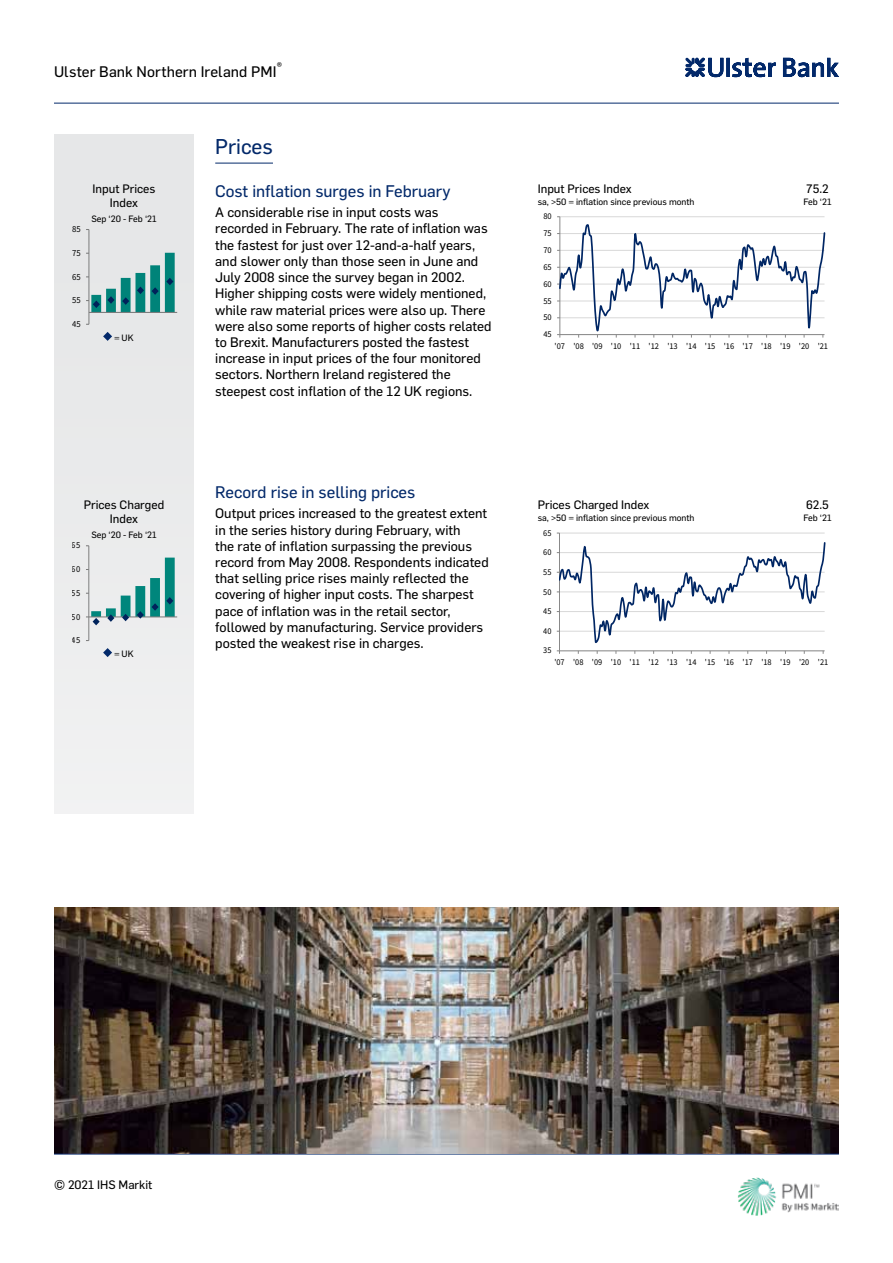
<style>
.page{position:relative;width:893px;height:1263px;background:#fff}
.page>*{position:absolute;margin:0;border:0;box-sizing:border-box;transform-origin:0 0}
.t1{font:21px "Flama Basic";color:#03296a}
.t2{font:16.5px "Flama Basic";color:#03296a}
.t3{font:15px "Flama Basic";letter-spacing:.005em;color:#000}
.t4{font:13.5px/16.2px "Flama Basic";color:#000}
.t5{font:12px/14.4px "Flama Basic";color:#000;text-align:center}
.t6{font:10.5px "Flama Basic";color:#000}
.t7{font:9.15px "Source Sans Pro";letter-spacing:.005em;color:#000;scale:.94 1}
.t8{font:9.15px "Source Sans Pro";letter-spacing:.005em;color:#000;scale:.95 1}
.t9{font:9px "Flama Basic";color:#000}
.t10{font:8.85px "Source Sans Pro";letter-spacing:-.005em;color:#000;scale:.96 1}
.t11{font:8.85px "Source Sans Pro";letter-spacing:-.005em;color:#000;scale:.94 1}
</style>
<div class="page">
<hr style="left:54px;top:103px;width:785px;height:1px;background:#03296a">
<img style="left:738px;top:1177px;width:100px;height:38px">
<hr style="left:54px;top:1154px;width:785px;height:1px;background:#03296a">
<svg style="left:685px;top:58px;width:154px;height:19px"></svg>
<div style="left:54px;top:134px;width:140px;height:680px;background:#e6e7e8"></div>
<hr style="left:215px;top:163px;width:58px;height:1px;background:#03296a">
<hr style="left:560px;top:216px;width:264px;height:1px;background:#d9d9d9">
<hr style="left:559px;top:217px;width:1px;height:118px;background:#868686">
<svg style="left:557px;top:223px;width:268px;height:115px"></svg>
<hr style="left:89px;top:230px;width:1px;height:94px;background:#868686">
<hr style="left:89px;top:312px;width:88px;height:1px;background:#868686">
<svg style="left:86px;top:253px;width:89px;height:59px"></svg>
<hr style="left:559px;top:533px;width:266px;height:1px;background:#d9d9d9">
<hr style="left:559px;top:533px;width:1px;height:118px;background:#868686">
<svg style="left:557px;top:542px;width:268px;height:112px"></svg>
<hr style="left:89px;top:546px;width:1px;height:94px;background:#868686">
<hr style="left:89px;top:617px;width:88px;height:1px;background:#868686">
<svg style="left:86px;top:558px;width:89px;height:67px"></svg>
<img style="left:54px;top:907px;width:785px;height:247px">
<svg style="left:103px;top:332px;width:9px;height:9px"></svg>
<svg style="left:103px;top:648px;width:9px;height:9px"></svg>
<p class="t6" style="left:277px;top:59px;width:7px">®</p>
<p class="t3" style="left:54px;top:61px;width:224px">Ulster Bank Northern Ireland PMI</p>
<p class="t5" style="left:93px;top:180px;width:64px">Input Prices<br>Index</p>
<p class="t7" style="left:72px;top:223px;width:11px">85</p>
<p class="t7" style="left:72px;top:247px;width:11px">75</p>
<p class="t7" style="left:72px;top:271px;width:11px">65</p>
<p class="t7" style="left:72px;top:294px;width:11px">55</p>
<p class="t7" style="left:72px;top:318px;width:11px">45</p>
<p class="t9" style="left:91px;top:212px;width:67px">Sep ‘20 - Feb ‘21</p>
<p class="t9" style="left:114px;top:331px;width:21px">= UK</p>
<p class="t5" style="left:84px;top:497px;width:82px">Prices Charged<br>Index</p>
<p class="t8" style="left:72px;top:540px;width:11px">65</p>
<p class="t8" style="left:72px;top:563px;width:11px">60</p>
<p class="t8" style="left:72px;top:587px;width:11px">55</p>
<p class="t8" style="left:72px;top:611px;width:11px">50</p>
<p class="t8" style="left:72px;top:634px;width:11px">45</p>
<p class="t9" style="left:91px;top:528px;width:67px">Sep ‘20 - Feb ‘21</p>
<p class="t9" style="left:114px;top:647px;width:21px">= UK</p>
<h1 class="t1" style="left:215px;top:132px;width:59px">Prices</h1>
<p class="t2" style="left:215px;top:179px;width:237px">Cost inflation surges in February</p>
<p class="t4" style="left:215px;top:204px;width:278px">A considerable rise in input costs was recorded in February. The rate of inflation was the fastest for just over 12-and-a-half years, and slower only than those seen in June and July 2008 since the survey began in 2002.<br>Higher shipping costs were widely mentioned, while raw material prices were also up. There were also some reports of higher costs related to Brexit. Manufacturers posted the fastest increase in input prices of the four monitored sectors. Northern Ireland registered the steepest cost inflation of the 12 UK regions.</p>
<p class="t2" style="left:215px;top:480px;width:202px">Record rise in selling prices</p>
<p class="t4" style="left:215px;top:505px;width:275px">Output prices increased to the greatest extent in the series history during February, with<br>the rate of inflation surpassing the previous record from May 2008. Respondents indicated that selling price rises mainly reflected the covering of higher input costs. The sharpest pace of inflation was in the retail sector, followed by manufacturing. Service providers posted the weakest rise in charges.</p>
<p class="t5" style="left:538px;top:180px;width:95px">Input Prices Index</p>
<p class="t9" style="left:538px;top:195px;width:158px">sa, &gt;50 = inflation since previous month</p>
<p class="t10" style="left:543px;top:211px;width:10px">80</p>
<p class="t10" style="left:543px;top:228px;width:10px">75</p>
<p class="t10" style="left:543px;top:245px;width:10px">70</p>
<p class="t10" style="left:543px;top:261px;width:10px">65</p>
<p class="t10" style="left:543px;top:278px;width:10px">60</p>
<p class="t10" style="left:543px;top:295px;width:10px">55</p>
<p class="t10" style="left:543px;top:312px;width:10px">50</p>
<p class="t10" style="left:543px;top:329px;width:10px">45</p>
<p class="t5" style="left:806px;top:180px;width:24px">75.2</p>
<p class="t9" style="left:803px;top:195px;width:30px">Feb ‘21</p>
<p class="t10" style="left:555px;top:341px;width:286px">'07 '08 '09 '10 '11 '12 '13 '14 '15 '16 '17 '18 '19 '20 '21</p>
<p class="t5" style="left:538px;top:497px;width:113px">Prices Charged Index</p>
<p class="t9" style="left:538px;top:511px;width:158px">sa, &gt;50 = inflation since previous month</p>
<p class="t11" style="left:543px;top:527px;width:10px">65</p>
<p class="t11" style="left:543px;top:547px;width:10px">60</p>
<p class="t11" style="left:543px;top:566px;width:10px">55</p>
<p class="t11" style="left:543px;top:586px;width:10px">50</p>
<p class="t11" style="left:543px;top:606px;width:10px">45</p>
<p class="t11" style="left:543px;top:625px;width:10px">40</p>
<p class="t11" style="left:543px;top:645px;width:10px">35</p>
<p class="t5" style="left:806px;top:497px;width:24px">62.5</p>
<p class="t9" style="left:803px;top:511px;width:30px">Feb ‘21</p>
<p class="t11" style="left:554px;top:657px;width:293px">'07 '08 '09 '10 '11 '12 '13 '14 '15 '16 '17 '18 '19 '20 '21</p>
<p class="t5" style="left:54px;top:1176px;width:100px">© 2021 IHS Markit</p>
</div>
